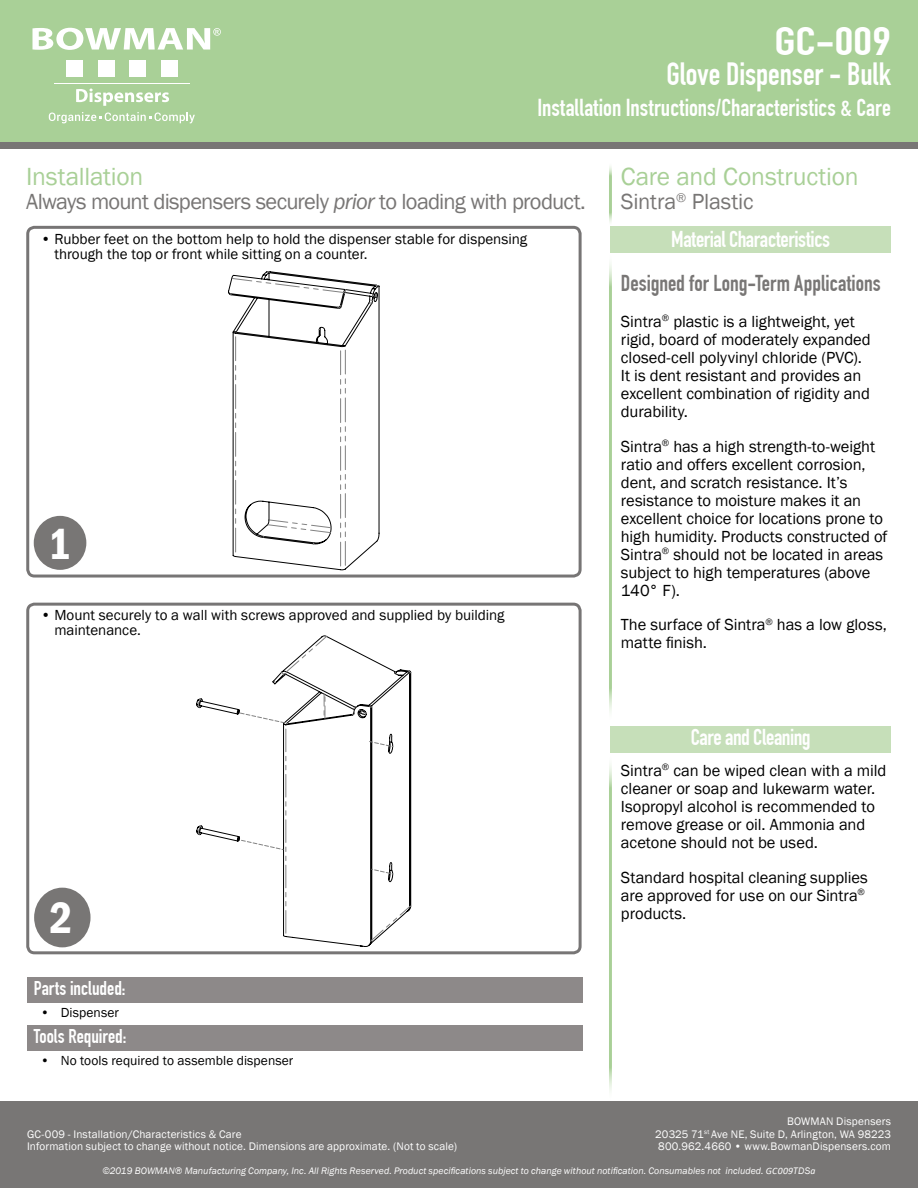
<style>
.page{position:relative;width:918px;height:1188px;background:#fff}
.page>*{position:absolute;margin:0;border:0;box-sizing:border-box;transform-origin:0 0}
.t1{font:600 condensed 45px "Franklin Gothic";color:#fff}
.t2{font:700 39px "DIN Condensed";color:#fff;scale:1.28 1}
.t3{font:700 31.5px "DIN Condensed";letter-spacing:-.005em;color:#fff}
.t4{font:25.5px "Franklin Gothic";letter-spacing:-.01em;color:#a9d097}
.t5{font:700 24px "DIN Condensed";letter-spacing:.005em;color:#fff}
.t6{font:22.5px "Franklin Gothic";letter-spacing:-.03em;color:#787675}
.t7{font:700 22.5px "DIN Condensed";letter-spacing:-.02em;color:#fff}
.t8{font:700 22.5px "DIN Condensed";letter-spacing:-.005em;color:#787675}
.t9{font:22.5px "Franklin Gothic";letter-spacing:-.005em;color:#787675}
.t10{font:700 19.5px "DIN Condensed";color:#fff}
.t11{font:16.5px/18px "Franklin Gothic";letter-spacing:-.005em;color:#000}
.t12{font:15px/15px "Franklin Gothic";color:#000}
.t13{font:13.5px "Franklin Gothic";letter-spacing:.005em;color:#000}
.t14{font:11.25px/12.8px "Franklin Gothic";letter-spacing:.01em;color:#fff}
.t15{font:italic 9.75px "Franklin Gothic";letter-spacing:.005em;color:#fff}
.s1{font-style:italic}
.s2{font-family:"Calibri"}
</style>
<div class="page">
<div style="left:0;top:0;width:918px;height:148px;background:#787675"></div>
<div style="left:0;top:1101px;width:918px;height:87px;background:#787675"></div>
<div style="left:0;top:0;width:918px;height:142px;background:#a9d097"></div>
<svg style="left:32px;top:28px;width:189px;height:22px"></svg>
<div style="left:66px;top:60px;width:17px;height:16px;background:#fff"></div>
<div style="left:98px;top:60px;width:17px;height:16px;background:#fff"></div>
<div style="left:129px;top:60px;width:17px;height:16px;background:#fff"></div>
<div style="left:161px;top:60px;width:17px;height:16px;background:#fff"></div>
<hr style="left:54px;top:83px;width:136px;height:1px;background:#fff">
<svg style="left:76px;top:89px;width:93px;height:17px"></svg>
<svg style="left:49px;top:112px;width:146px;height:11px"></svg>
<div style="left:26px;top:226px;width:556px;height:352px;border:3px solid #777575;border-radius:7px"></div>
<div style="left:26px;top:603px;width:556px;height:351px;border:3px solid #777575;border-radius:7px"></div>
<svg style="left:196px;top:635px;width:215px;height:312px"></svg>
<svg style="left:228px;top:271px;width:151px;height:299px"></svg>
<svg style="left:337px;top:305px;width:5px;height:4px"></svg>
<svg style="left:230px;top:278px;width:116px;height:17px"></svg>
<svg style="left:340px;top:346px;width:6px;height:224px"></svg>
<svg style="left:235px;top:332px;width:2px;height:224px"></svg>
<svg style="left:369px;top:294px;width:8px;height:10px"></svg>
<svg style="left:262px;top:519px;width:70px;height:25px"></svg>
<div style="left:27px;top:977px;width:555px;height:26px;background:#8d8989"></div>
<div style="left:27px;top:1025px;width:555px;height:26px;background:#8d8989"></div>
<div style="left:34px;top:516px;width:52px;height:54px;background:#787675;border-radius:50%"></div>
<div style="left:34px;top:888px;width:57px;height:59px;background:#787675;border-radius:50%"></div>
<hr style="left:609px;top:164px;width:3px;height:61px;background:#a9d097">
<hr style="left:609px;top:255px;width:3px;height:466px;background:#a9d097">
<hr style="left:609px;top:756px;width:3px;height:344px;background:#a9d097">
<div style="left:610px;top:226px;width:281px;height:27px;background:#c6dfb9"></div>
<div style="left:610px;top:726px;width:281px;height:27px;background:#c6dfb9"></div>
<h2 class="t2" style="left:774px;top:18px;width:93px">GC-009</h2>
<h3 class="t3" style="left:666px;top:56px;width:226px">Glove Dispenser - Bulk</h3>
<h3 class="t5" style="left:537px;top:94px;width:355px">Installation Instructions/Characteristics &amp; Care</h3>
<h3 class="t4" style="left:26px;top:161px;width:119px">Installation</h3>
<h3 class="t4" style="left:621px;top:161px;width:239px">Care and Construction</h3>
<h3 class="t6" style="left:26px;top:188px;width:561px">Always mount dispensers securely <span class="s1">prior</span> to loading with product.</h3>
<p class="t12" style="left:54px;top:232px;width:474px;text-indent:-14px">• Rubber feet on the bottom help to hold the dispenser stable for dispensing through the top or front while sitting on a counter.</p>
<h1 class="t1" style="left:48px;top:514px;width:24px">1</h1>
<p class="t12" style="left:54px;top:608px;width:452px;text-indent:-14px">• Mount securely to a wall with screws approved and supplied by building maintenance.</p>
<h1 class="t1" style="left:50px;top:888px;width:24px">2</h1>
<p class="t10" style="left:34px;top:977px;width:93px">Parts included:</p>
<p class="t13" style="left:40px;top:1004px;width:80px">• Dispenser</p>
<p class="t10" style="left:34px;top:1025px;width:94px">Tools Required:</p>
<p class="t13" style="left:40px;top:1052px;width:254px">• No tools required to assemble dispenser</p>
<p class="t14" style="left:27px;top:1128px;width:432px">GC-009 - Installation/Characteristics &amp; Care<br>Information subject to change without notice. Dimensions are approximate. (Not to scale)</p>
<h3 class="t9" style="left:621px;top:188px;width:134px">Sintra<sup>®</sup> Plastic</h3>
<h3 class="t7" style="left:671px;top:226px;width:160px">Material Characteristics</h3>
<h3 class="t8" style="left:621px;top:270px;width:261px">Designed for Long-Term Applications</h3>
<p class="t11" style="left:621px;top:313px;width:251px">Sintra<sup>®</sup> plastic is a lightweight, yet rigid, board of moderately expanded closed-cell polyvinyl chloride (PVC).<br>It is dent resistant and provides an excellent combination of rigidity and durability.</p>
<p class="t11" style="left:621px;top:438px;width:268px">Sintra<sup>®</sup> has a high strength-to-weight ratio and offers excellent corrosion, dent, and scratch resistance. It’s resistance to moisture makes it an excellent choice for locations prone to high humidity. Products constructed of Sintra<sup>®</sup> should not be located in areas subject to high temperatures (above 140° F).</p>
<p class="t11" style="left:621px;top:616px;width:267px">The surface of Sintra<sup>®</sup> has a low gloss, matte finish.</p>
<h3 class="t7" style="left:691px;top:724px;width:121px">Care and Cleaning</h3>
<p class="t11" style="left:621px;top:762px;width:267px">Sintra<sup>®</sup> can be wiped clean with a mild cleaner or soap and lukewarm water.<br>Isopropyl alcohol is recommended to remove grease or oil. Ammonia and acetone should not be used.</p>
<p class="t11" style="left:621px;top:868px;width:248px">Standard hospital cleaning supplies are approved for use on our Sintra<sup>® </sup>products.</p>
<p class="t14" style="left:655px;top:1115px;width:237px;text-align:justify;text-indent:132px">BOWMAN Dispensers 20325 71<sup>st</sup> Ave NE, Suite D, Arlington, WA 98223<br>800.962.4660 • www.BowmanDispensers.com</p>
<p class="t15" style="left:102px;top:1165px;width:715px">©2019 BOWMAN® Manufacturing Company, Inc. All Rights Reserved. Product specifications subject to change without notification. Consumables not included. <span class="s2">GC009</span>TDS<span class="s2">a</span></p>
</div>
